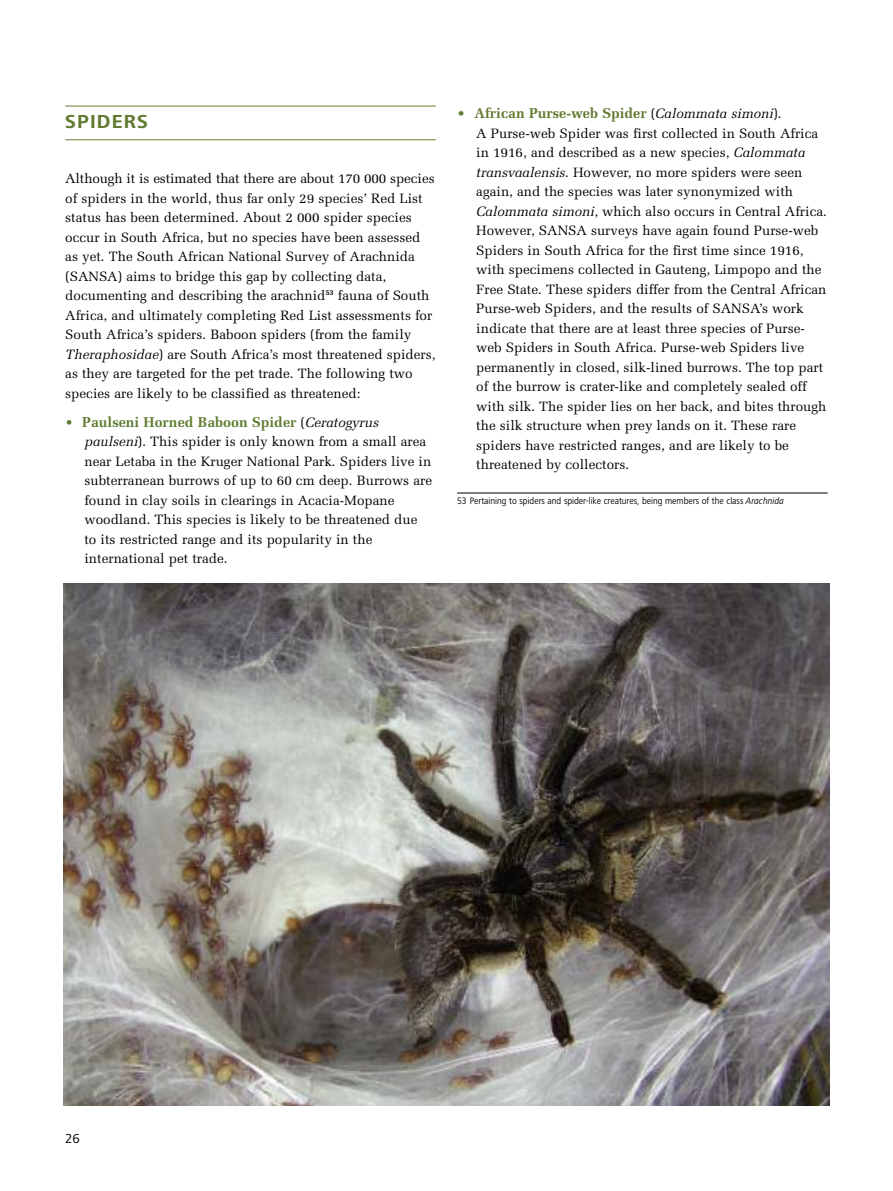
<style>
.page{position:relative;width:893px;height:1191px;background:#fff}
.page>*{position:absolute;margin:0;border:0;box-sizing:border-box;transform-origin:0 0}
.t1{font:700 19.5px "Frutiger Next LT";letter-spacing:.06em;color:#617b30}
.t2{font:700 14.25px "Melior";color:#617b30}
.t3{font:13.5px/19.5px "Melior";color:#000}
.t4{font:13.5px "Frutiger Next LT";color:#000}
.t5{font:9.75px "Frutiger Next LT";color:#000;scale:.9 1}
.s1{font-style:italic}
.s2{font-weight:400;font-size:13.5px}
.s3{font-weight:400;font-size:13.5px;color:#000}
.s4{font-weight:400;font-style:italic;font-size:13.5px;color:#000}
</style>
<div class="page">
<hr style="left:457px;top:493px;width:371px;height:1px;background:#000">
<img style="left:64px;top:583px;width:765px;height:523px">
<hr style="left:65px;top:106px;width:371px;height:1px;background:#617b30">
<hr style="left:65px;top:139px;width:371px;height:1px;background:#617b30">
<h1 class="t1" style="left:65px;top:115px;width:84px">SPIDERS</h1>
<p class="t3" style="left:65px;top:169px;width:372px">Although it is estimated that there are about 170 000 species of spiders in the world, thus far only 29 species’ Red List status has been determined. About 2 000 spider species occur in South Africa, but no species have been assessed as yet. The South African National Survey of Arachnida (SANSA) aims to bridge this gap by collecting data, documenting and describing the arachnid<sup>53</sup> fauna of South Africa, and ultimately completing Red List assessments for South Africa’s spiders. Baboon spiders (from the family <span class="s1">Theraphosidae</span>) are South Africa’s most threatened spiders, as they are targeted for the pet trade. The following two species are likely to be classified as threatened:</p>
<p class="t2" style="left:65px;top:413px;width:315px"><span class="s2">•</span> Paulseni Horned Baboon Spider <span class="s3">(</span><span class="s4">Ceratogyrus</span></p>
<p class="t3" style="left:84px;top:432px;width:349px"><span class="s1">paulseni</span>). This spider is only known from a small area near Letaba in the Kruger National Park. Spiders live in subterranean burrows of up to 60 cm deep. Burrows are found in clay soils in clearings in Acacia-Mopane woodland. This species is likely to be threatened due to its restricted range and its popularity in the international pet trade.</p>
<p class="t2" style="left:457px;top:105px;width:326px"><span class="s2">•</span> African Purse-web Spider <span class="s3">(</span><span class="s4">Calommata simoni</span><span class="s3">).</span></p>
<p class="t3" style="left:476px;top:124px;width:352px">A Purse-web Spider was first collected in South Africa in 1916, and described as a new species, <span class="s1">Calommata transvaalensis</span>. However, no more spiders were seen again, and the species was later synonymized with <span class="s1">Calommata simoni</span>, which also occurs in Central Africa.<br>However, SANSA surveys have again found Purse-web Spiders in South Africa for the first time since 1916, with specimens collected in Gauteng, Limpopo and the Free State. These spiders differ from the Central African Purse-web Spiders, and the results of SANSA’s work indicate that there are at least three species of Purse&shy;web Spiders in South Africa. Purse-web Spiders live permanently in closed, silk-lined burrows. The top part of the burrow is crater-like and completely sealed off with silk. The spider lies on her back, and bites through the silk structure when prey lands on it. These rare spiders have restricted ranges, and are likely to be threatened by collectors.</p>
<p class="t5" style="left:457px;top:497px;width:365px">53 Pertaining to spiders and spider-like creatures, being members of the class <span class="s1">Arachnida</span></p>
<p class="t4" style="left:65px;top:1133px;width:16px">26</p>
</div>
